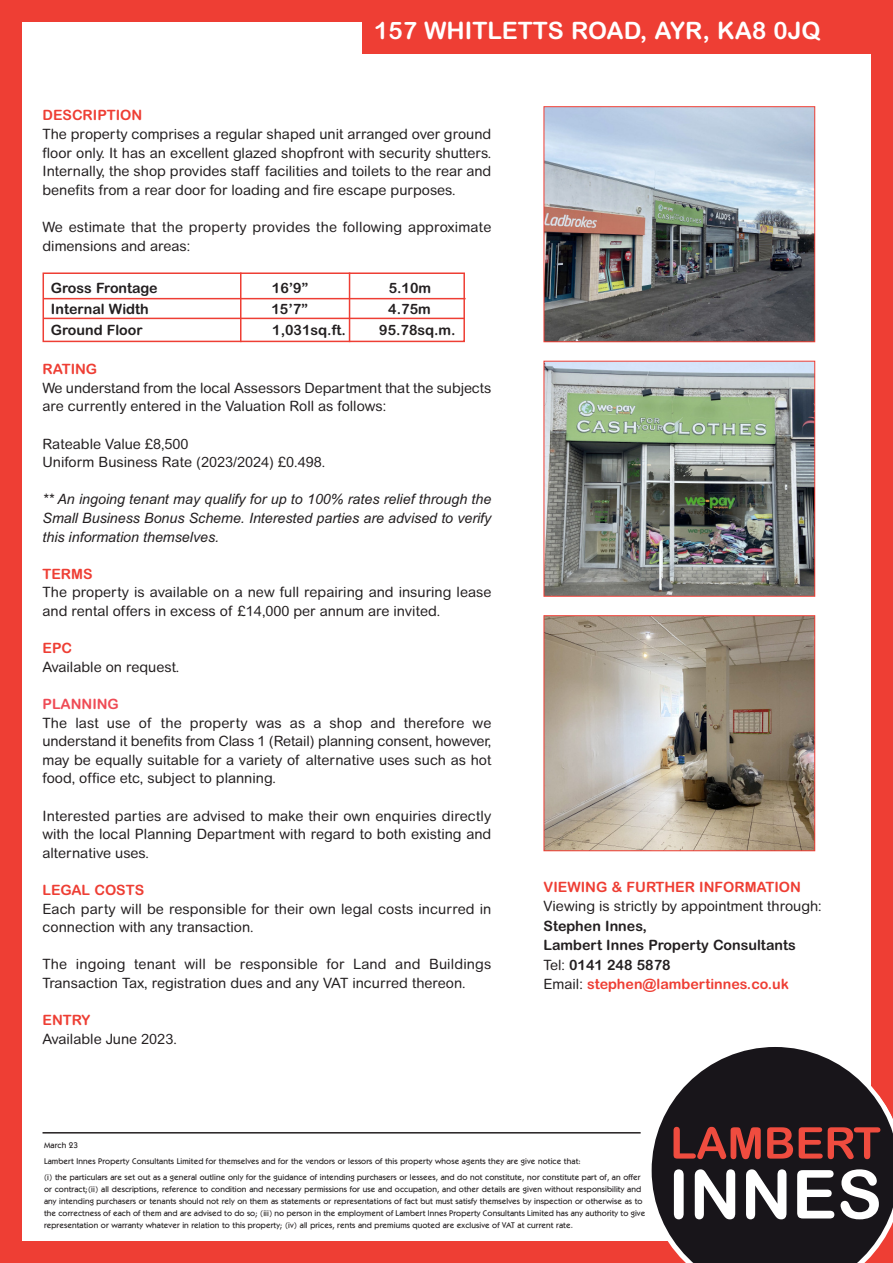
<style>
.page{position:relative;width:893px;height:1263px;background:#fff}
.page>*{position:absolute;margin:0;border:0;box-sizing:border-box;transform-origin:0 0}
.t1{font:700 24px "Arial Rounded MT";color:#fff}
.t2{font:14.25px/18.6px "Arial Rounded MT";color:#231f20}
.t3{font:700 14.25px/19.5px "Arial Rounded MT";color:#231f20}
.t4{font:italic 14.25px/18.6px "Arial";color:#231f20;text-align:justify}
.t5{font:700 14.25px "Arial Rounded MT";color:#ee3e34}
.t6{font:700 14.25px "Arial Rounded MT";color:#ef4b55}
.t7{font:500 8.25px/12px "Itc Kabel";letter-spacing:.01em;color:#231f20}
.s1{font-weight:400}
.s2{color:#ee3e34}
</style>
<div class="page">
<div style="left:0;top:1242px;width:893px;height:21px;background:#ee3e34"></div>
<div style="left:0;top:0;width:21px;height:1263px;background:#ee3e34"></div>
<div style="left:872px;top:0;width:21px;height:1263px;background:#ee3e34"></div>
<div style="left:0;top:0;width:893px;height:21px;background:#ee3e34"></div>
<hr style="left:43px;top:1132px;width:598px;height:1px;background:#231f20">
<div style="left:362px;top:11px;width:518px;height:43px;background:#ee3e34"></div>
<img style="left:546px;top:108px;width:267px;height:232px">
<div style="left:544px;top:106px;width:271px;height:236px;border:1px solid #ee3e34"></div>
<img style="left:546px;top:363px;width:267px;height:232px">
<div style="left:544px;top:361px;width:271px;height:236px;border:1px solid #ee3e34"></div>
<div style="left:43px;top:272px;width:422px;height:70px;border:2px solid #ee3e34"></div>
<hr style="left:43px;top:298px;width:423px;height:1px;background:#ee3e34">
<hr style="left:349px;top:272px;width:1px;height:70px;background:#ee3e34">
<hr style="left:240px;top:272px;width:1px;height:70px;background:#ee3e34">
<svg style="left:644px;top:1043px;width:249px;height:220px"></svg>
<img style="left:546px;top:617px;width:267px;height:232px">
<div style="left:544px;top:615px;width:271px;height:236px;border:1px solid #ee3e34"></div>
<hr style="left:43px;top:318px;width:422px;height:1px;background:#ee3e34">
<h1 class="t1" style="left:374px;top:22px;width:448px">157 WHITLETTS ROAD, AYR, KA8 0JQ</h1>
<p class="t5" style="left:43px;top:110px;width:101px">DESCRIPTION</p>
<p class="t2" style="left:43px;top:126px;width:450px;text-align:justify">The property comprises a regular shaped unit arranged over ground floor only. It has an excellent glazed shopfront with security shutters.<br>Internally, the shop provides staff facilities and toilets to the rear and benefits from a rear door for loading and fire escape purposes.</p>
<p class="t2" style="left:43px;top:219px;width:450px">We estimate that the property provides the following approximate dimensions and areas:</p>
<p class="t3" style="left:51px;top:279px;width:108px">Gross Frontage</p>
<p class="t3" style="left:272px;top:279px;width:38px">16’9”</p>
<p class="t3" style="left:389px;top:279px;width:44px">5.10m</p>
<p class="t3" style="left:51px;top:300px;width:99px">Internal Width</p>
<p class="t3" style="left:271px;top:300px;width:38px">15’7”</p>
<p class="t3" style="left:388px;top:300px;width:44px">4.75m</p>
<p class="t3" style="left:51px;top:321px;width:93px">Ground Floor</p>
<p class="t3" style="left:272px;top:321px;width:75px">1,031sq.ft.</p>
<p class="t3" style="left:379px;top:321px;width:78px">95.78sq.m.</p>
<p class="t5" style="left:43px;top:364px;width:56px">RATING</p>
<p class="t2" style="left:43px;top:380px;width:450px">We understand from the local Assessors Department that the subjects are currently entered in the Valuation Roll as follows:</p>
<p class="t2" style="left:43px;top:436px;width:284px">Rateable Value £8,500<br>Uniform Business Rate (2023/2024) £0.498.</p>
<p class="t4" style="left:43px;top:490px;width:450px">** An ingoing tenant may qualify for up to 100% rates relief through the Small Business Bonus Scheme. Interested parties are advised to verify this information themselves.</p>
<p class="t5" style="left:43px;top:569px;width:52px">TERMS</p>
<p class="t2" style="left:43px;top:584px;width:450px">The property is available on a new full repairing and insuring lease and rental offers in excess of £14,000 per annum are invited.</p>
<p class="t5" style="left:43px;top:643px;width:31px">EPC</p>
<p class="t2" style="left:43px;top:659px;width:138px">Available on request.</p>
<p class="t6" style="left:43px;top:699px;width:78px">PLANNING</p>
<p class="t2" style="left:43px;top:715px;width:450px;text-align:justify">The last use of the property was as a shop and therefore we understand it benefits from Class 1 (Retail) planning consent, however, may be equally suitable for a variety of alternative uses such as hot food, office etc, subject to planning.</p>
<p class="t2" style="left:43px;top:808px;width:450px;text-align:justify">Interested parties are advised to make their own enquiries directly with the local Planning Department with regard to both existing and alternative uses.</p>
<p class="t5" style="left:43px;top:885px;width:103px">LEGAL COSTS</p>
<p class="t2" style="left:43px;top:901px;width:450px">Each party will be responsible for their own legal costs incurred in connection with any transaction.</p>
<p class="t2" style="left:43px;top:956px;width:450px">The ingoing tenant will be responsible for Land and Buildings<br>Transaction Tax, registration dues and any VAT incurred thereon.</p>
<p class="t5" style="left:43px;top:1015px;width:49px">ENTRY</p>
<p class="t2" style="left:43px;top:1031px;width:136px">Available June 2023.</p>
<p class="t5" style="left:544px;top:882px;width:259px">VIEWING &amp; FURTHER INFORMATION</p>
<p class="t2" style="left:544px;top:898px;width:280px">Viewing is strictly by appointment through:</p>
<p class="t3" style="left:544px;top:917px;width:254px">Stephen Innes,<br>Lambert Innes Property Consultants<br><span class="s1">Tel:</span> 0141 248 5878<br><span class="s1">Email:</span> <span class="s2">stephen@lambertinnes.co.uk</span></p>
<p class="t7" style="left:44px;top:1137px;width:598px;line-height:16.2px">March 23<br>Lambert Innes Property Consultants Limited for themselves and for the vendors or lessors of this property whose agents they are give notice that:<br>(i) the particulars are set out as a general outline only for the guidance of intending purchasers or lessees, and do not constitute, nor constitute part of, an offer</p>
<p class="t7" style="left:44px;top:1184px;width:603px">or contract;(ii) all descriptions, reference to condition and necessary permissions for use and occupation, and other details are given without responsibility and any intending purchasers or tenants should not rely on them as statements or representations of fact but must satisfy themselves by inspection or otherwise as to the correctness of each of them and are advised to do so; (iii) no person in the employment of Lambert Innes Property Consultants Limited has any authority to give representation or warranty whatever in relation to this property; (iv) all prices, rents and premiums quoted are exclusive of VAT at current rate.</p>
</div>
